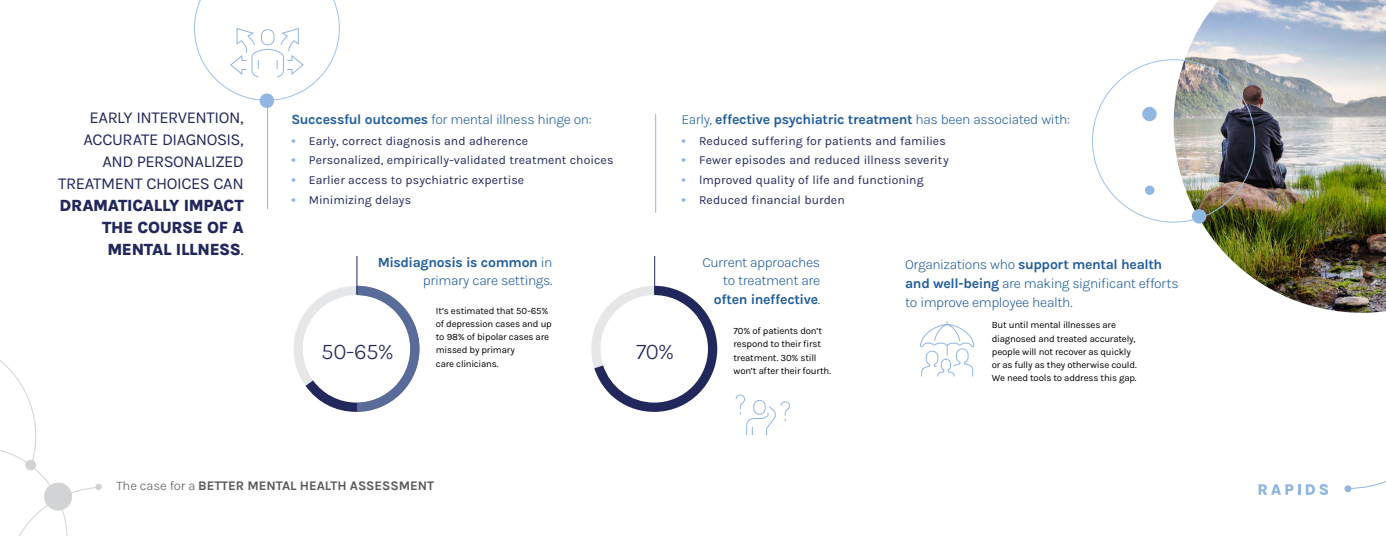
<style>
.page{position:relative;width:1386px;height:536px;background:#fff}
.page>*{position:absolute;margin:0;border:0;box-sizing:border-box;transform-origin:0 0}
.t1{font:300 22.75px "Karla";color:#22285b}
.body_text{font:16.62px/21.9px "Karla";letter-spacing:-.025em;color:#22285b;text-align:right}
.t2{font:300 14px/18.4px "Karla";letter-spacing:-.03em;color:#215e9e;text-align:right}
.t3{font:700 14px "Karla";letter-spacing:-.025em;color:#215e9e}
.t4{font:700 13.12px "Karla";letter-spacing:-.005em;color:#58595b}
.body_text-2{font:12.25px "Karla";letter-spacing:.005em;color:#22285b}
.t5{font:9.62px/13.1px "Karla";letter-spacing:-.02em;color:#000}
.s1{font-weight:800}
.s2{font-weight:700}
.s3{font-weight:300}
.s4{font-weight:700;color:#90b7e1}
</style>
<div class="page">
<img style="left:1174px;top:0;width:212px;height:312px">
<div style="left:1142px;top:107px;width:15px;height:14px;background:#90b7e1;border-radius:50%"></div>
<div style="left:1192px;top:209px;width:14px;height:14px;background:#90b7e1;border-radius:50%"></div>
<div style="left:1145px;top:185px;width:9px;height:10px;background:#90b7e1;border-radius:50%"></div>
<svg style="left:0;top:360px;width:97px;height:176px"></svg>
<div style="left:44px;top:482px;width:28px;height:28px;background:#d1d3d4;border-radius:50%"></div>
<div style="left:25px;top:459px;width:11px;height:11px;background:#d1d3d4;border-radius:50%"></div>
<svg style="left:1349px;top:481px;width:37px;height:8px"></svg>
<div style="left:95px;top:483px;width:7px;height:7px;background:#d1d3d4;border-radius:50%"></div>
<div style="left:1344px;top:485px;width:7px;height:7px;background:#90b7e1;border-radius:50%"></div>
<svg style="left:1259px;top:484px;width:41px;height:10px"></svg>
<svg style="left:1306px;top:484px;width:22px;height:11px"></svg>
<hr style="left:267px;top:103px;width:1px;height:106px;background:#90b7e1">
<hr style="left:655px;top:114px;width:1px;height:99px;background:#90b7e1">
<div style="left:260px;top:93px;width:14px;height:15px;background:#90b7e1;border-radius:50%"></div>
<svg style="left:293px;top:286px;width:64px;height:126px"></svg>
<svg style="left:357px;top:286px;width:62px;height:126px"></svg>
<svg style="left:591px;top:286px;width:126px;height:126px"></svg>
<hr style="left:356px;top:256px;width:1px;height:38px;background:#22285b">
<hr style="left:654px;top:256px;width:1px;height:38px;background:#22285b">
<svg style="left:735px;top:394px;width:55px;height:42px"></svg>
<svg style="left:920px;top:321px;width:55px;height:56px"></svg>
<svg style="left:194px;top:0;width:146px;height:101px"></svg>
<p class="body_text" style="left:58px;top:106px;width:187px">EARLY INTERVENTION,<br>ACCURATE DIAGNOSIS,<br>AND PERSONALIZED<br>TREATMENT CHOICES CAN<br><span class="s1">DRAMATICALLY IMPACT<br>THE COURSE OF A<br>MENTAL ILLNESS</span>.</p>
<h1 class="t2" style="left:291px;top:110px;width:302px"><span class="s2">Successful outcomes</span> for mental illness hinge on:</h1>
<h1 class="t3" style="left:682px;top:111px;width:390px"><span class="s3">Early,</span> effective psychiatric treatment <span class="s3">has been associated with:</span></h1>
<p class="body_text-2" style="left:291px;top:133px;width:238px"><span class="s4">•</span> Early, correct diagnosis and adherence</p>
<p class="body_text-2" style="left:291px;top:152px;width:324px"><span class="s4">•</span> Personalized, empirically-validated treatment choices</p>
<p class="body_text-2" style="left:291px;top:172px;width:234px"><span class="s4">•</span> Earlier access to psychiatric expertise</p>
<p class="body_text-2" style="left:291px;top:192px;width:121px"><span class="s4">•</span> Minimizing delays</p>
<p class="body_text-2" style="left:682px;top:133px;width:266px"><span class="s4">•</span> Reduced suffering for patients and families</p>
<p class="body_text-2" style="left:682px;top:152px;width:269px"><span class="s4">•</span> Fewer episodes and reduced illness severity</p>
<p class="body_text-2" style="left:682px;top:172px;width:243px"><span class="s4">•</span> lmproved quality of life and functioning</p>
<p class="body_text-2" style="left:682px;top:192px;width:165px"><span class="s4">•</span> Reduced financial burden</p>
<h1 class="t2" style="left:378px;top:252px;width:176px"><span class="s2">Misdiagnosis is common</span> in primary care settings.</h1>
<h1 class="t2" style="left:702px;top:252px;width:119px">Current approaches to treatment are <span class="s2">often ineffective</span>.</h1>
<h1 class="t5" style="left:436px;top:304px;width:117px">It’s estimated that 50-65% of depression cases and up to 98% of bipolar cases are missed by primary<br>care clinicians.</h1>
<h1 class="t5" style="left:734px;top:324px;width:99px">70% of patients don’t respond to their first treatment. 30% still won’t after their fourth.</h1>
<h1 class="t1" style="left:321px;top:337px;width:74px">50-65%</h1>
<h1 class="t1" style="left:636px;top:337px;width:40px">70%</h1>
<h1 class="t2" style="left:905px;top:254px;width:275px;line-height:19.2px;text-align:left">Organizations who <span class="s2">support mental health and well-being</span> are making significant efforts to improve employee health.</h1>
<h1 class="t5" style="left:992px;top:318px;width:146px">But until mental illnesses are diagnosed and treated accurately, people will not recover as quickly or as fully as they otherwise could.<br>We need tools to address this gap.</h1>
<p class="t4" style="left:116px;top:476px;width:319px"><span class="s3">The case for a</span> BETTER MENTAL HEALTH ASSESSMENT</p>
</div>
